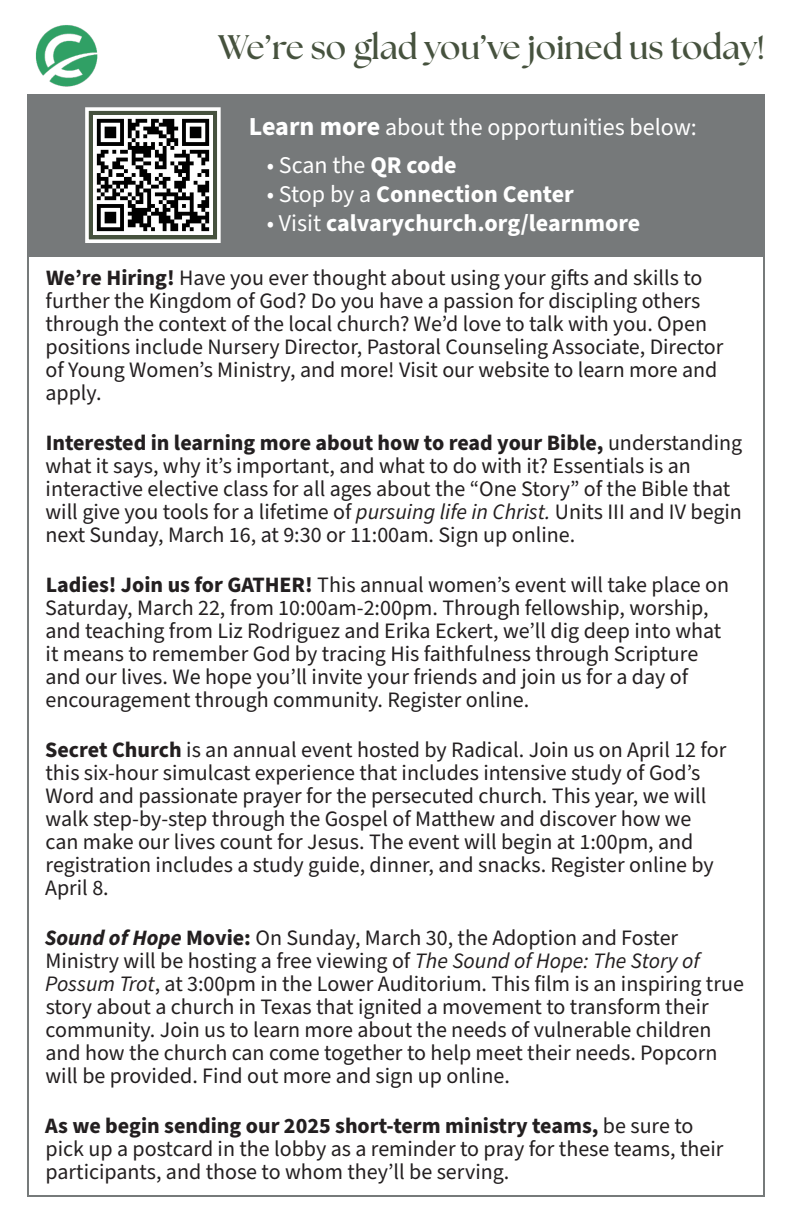
<style>
.page{position:relative;width:792px;height:1224px;background:#fff}
.page>*{position:absolute;margin:0;border:0;box-sizing:border-box;transform-origin:0 0}
.t1{font:700 34px "The Seasons";color:#46523e}
.t2{font:700 24px "Source Sans Pro";color:#fff}
.t3{font:24px "Source Sans Pro";color:#fff}
.t4{font:22px/23px "Source Sans Pro";color:#231f20}
.s1{font-weight:700;font-size:26px}
.s2{font-weight:700}
.s3{font-weight:400}
.s4{font-style:italic}
.s5{font-weight:700;font-style:italic}
</style>
<div class="page">
<div style="left:27px;top:94px;width:738px;height:162px;background:#76797a"></div>
<svg style="left:85px;top:107px;width:136px;height:136px;background:#a7ada4"></svg>
<img style="left:94px;top:116px;width:118px;height:118px">
<img style="left:36px;top:25px;width:62px;height:61px">
<p class="t1" style="left:218px;top:24px;width:549px">We’re so glad you’ve joined us today!</p>
<p class="t3" style="left:249px;top:111px;width:450px"><span class="s1">Learn more</span> about the opportunities below:</p>
<p class="t3" style="left:267px;top:149px;width:191px">• Scan the <span class="s2">QR code</span></p>
<p class="t2" style="left:267px;top:178px;width:309px"><span class="s3">• Stop by a</span> Connection Center</p>
<p class="t2" style="left:267px;top:206px;width:375px"><span class="s3">• Visit</span> calvarychurch.org/learnmore</p>
<p class="t4" style="left:45px;top:267px;width:680px"><span class="s2">We’re Hiring!</span> Have you ever thought about using your gifts and skills to further the Kingdom of God? Do you have a passion for discipling others through the context of the local church? We’d love to talk with you. Open positions include Nursery Director, Pastoral Counseling Associate, Director of Young Women’s Ministry, and more! Visit our website to learn more and apply.</p>
<p class="t4" style="left:45px;top:432px;width:698px"><span class="s2">Interested in learning more about how to read your Bible,</span> understanding what it says, why it’s important, and what to do with it? Essentials is an interactive elective class for all ages about the “One Story” of the Bible that will give you tools for a lifetime of <span class="s4">pursuing life in Christ.</span> Units III and IV begin next Sunday, March 16, at 9:30 or 11:00am. Sign up online.</p>
<p class="t4" style="left:45px;top:574px;width:686px"><span class="s2">Ladies! Join us for GATHER!</span> This annual women’s event will take place on Saturday, March 22, from 10:00am-2:00pm. Through fellowship, worship, and teaching from Liz Rodriguez and Erika Eckert, we’ll dig deep into what it means to remember God by tracing His faithfulness through Scripture and our lives. We hope you’ll invite your friends and join us for a day of encouragement through community. Register online.</p>
<p class="t4" style="left:45px;top:739px;width:683px"><span class="s2">Secret Church</span> is an annual event hosted by Radical. Join us on April 12 for this six-hour simulcast experience that includes intensive study of God’s Word and passionate prayer for the persecuted church. This year, we will walk step-by-step through the Gospel of Matthew and discover how we can make our lives count for Jesus. The event will begin at 1:00pm, and registration includes a study guide, dinner, and snacks. Register online by April 8.</p>
<p class="t4" style="left:45px;top:927px;width:701px"><span class="s5">Sound of Hope</span> <span class="s2">Movie:</span> On Sunday, March 30, the Adoption and Foster Ministry will be hosting a free viewing of <span class="s4">The Sound of Hope: The Story of Possum Trot</span>, at 3:00pm in the Lower Auditorium. This film is an inspiring true story about a church in Texas that ignited a movement to transform their community. Join us to learn more about the needs of vulnerable children and how the church can come together to help meet their needs. Popcorn will be provided. Find out more and sign up online.</p>
<p class="t4" style="left:45px;top:1115px;width:680px"><span class="s2">As we begin sending our 2025 short-term ministry teams,</span> be sure to pick up a postcard in the lobby as a reminder to pray for these teams, their participants, and those to whom they’ll be serving.</p>
</div>
